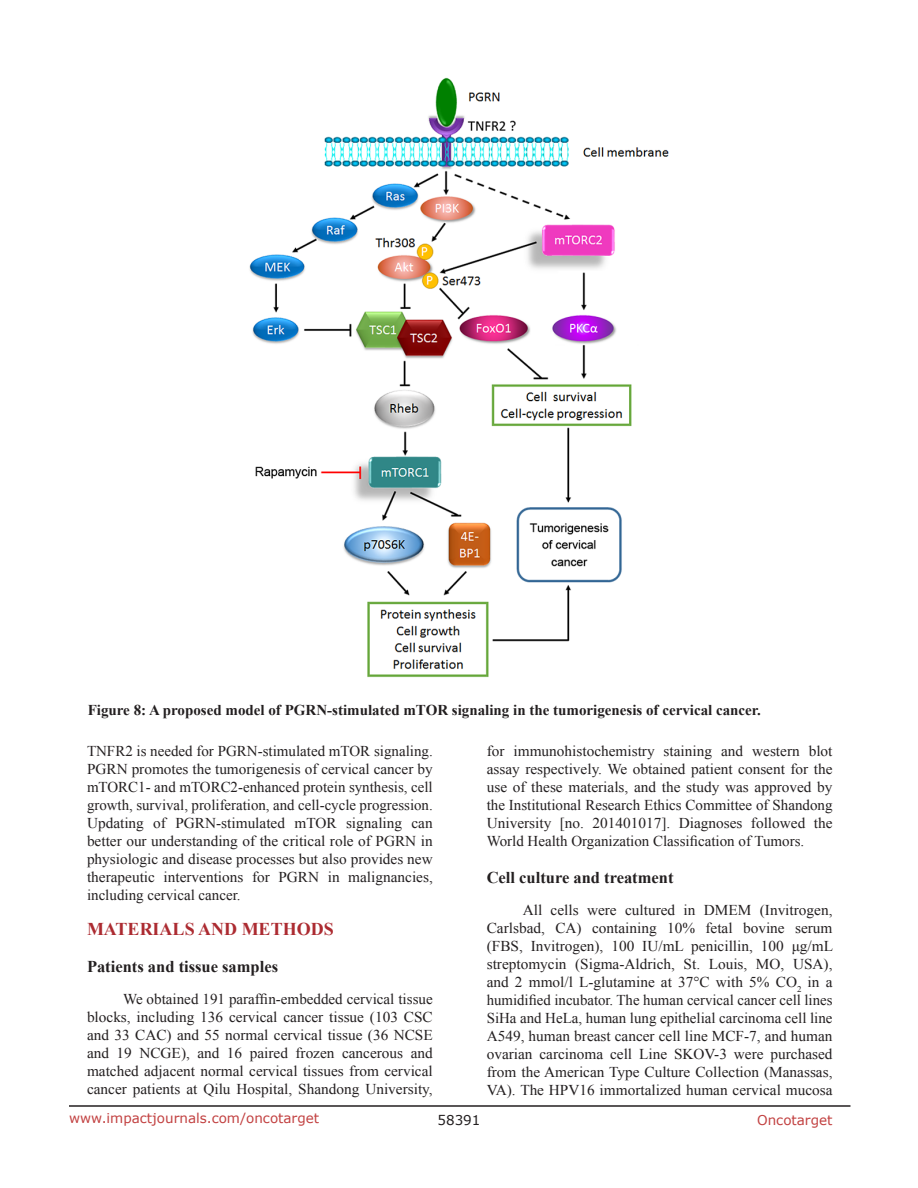
<style>
.page{position:relative;width:918px;height:1188px;background:#fff}
.page>*{position:absolute;margin:0;border:0;box-sizing:border-box;transform-origin:0 0}
.Heading{font:700 18px "Times New Roman";color:#ac2b31}
.SubHeading_no{font:700 16.5px "Times New Roman";color:#231f20}
.SubHeading{font:700 16.5px "Times New Roman";color:#231f20}
.BodyText{font:15px/18px "Times New Roman";color:#231f20;text-align:justify}
.figuretext{font:700 15px "Times New Roman";color:#231f20}
.t1{font:13.5px "Verdana";color:#c24141}
.t2{font:13.5px "Verdana";color:#231f20}
</style>
<div class="page">
<hr style="left:69px;top:1105px;width:781px;height:2px;background:#231f20">
<img style="left:249px;top:77px;width:420px;height:601px">
<p class="figuretext" style="left:88px;top:700px;width:675px">Figure 8: A proposed model of PGRN-stimulated mTOR signaling in the tumorigenesis of cervical cancer.</p>
<p class="BodyText" style="left:87px;top:741px;width:347px">TNFR2 is needed for PGRN-stimulated mTOR signaling.<br>PGRN promotes the tumorigenesis of cervical cancer by mTORC1- and mTORC2-enhanced protein synthesis, cell growth, survival, proliferation, and cell-cycle progression.<br>Updating of PGRN-stimulated mTOR signaling can better our understanding of the critical role of PGRN in physiologic and disease processes but also provides new therapeutic interventions for PGRN in malignancies, including cervical cancer.</p>
<p class="Heading" style="left:87px;top:916px;width:248px">MATERIALS AND METHODS</p>
<p class="SubHeading_no" style="left:87px;top:956px;width:193px">Patients and tissue samples</p>
<p class="BodyText" style="left:87px;top:990px;width:347px;text-indent:36px">We obtained 191 paraffin-embedded cervical tissue blocks, including 136 cervical cancer tissue (103 CSC and 33 CAC) and 55 normal cervical tissue (36 NCSE and 19 NCGE), and 16 paired frozen cancerous and matched adjacent normal cervical tissues from cervical cancer patients at Qilu Hospital, Shandong University,</p>
<p class="BodyText" style="left:487px;top:741px;width:347px">for immunohistochemistry staining and western blot assay respectively. We obtained patient consent for the use of these materials, and the study was approved by the Institutional Research Ethics Committee of Shandong University [no. 201401017]. Diagnoses followed the World Health Organization Classification of Tumors.</p>
<p class="SubHeading" style="left:487px;top:866px;width:188px">Cell culture and treatment</p>
<p class="BodyText" style="left:487px;top:901px;width:348px;text-indent:36px">All cells were cultured in DMEM (Invitrogen, Carlsbad, CA) containing 10% fetal bovine serum (FBS, Invitrogen), 100 IU/mL penicillin, 100 μg/mL streptomycin (Sigma-Aldrich, St. Louis, MO, USA), and 2 mmol/l L-glutamine at 37°C with 5% CO<sub>2</sub> in a humidified incubator. The human cervical cancer cell lines SiHa and HeLa, human lung epithelial carcinoma cell line A549, human breast cancer cell line MCF-7, and human ovarian carcinoma cell Line SKOV-3 were purchased from the American Type Culture Collection (Manassas, VA). The HPV16 immortalized human cervical mucosa</p>
<p class="t1" style="left:69px;top:1109px;width:252px">www.impactjournals.com/oncotarget</p>
<p class="t2" style="left:438px;top:1111px;width:44px">58391</p>
<p class="t1" style="left:757px;top:1111px;width:77px">Oncotarget</p>
</div>
